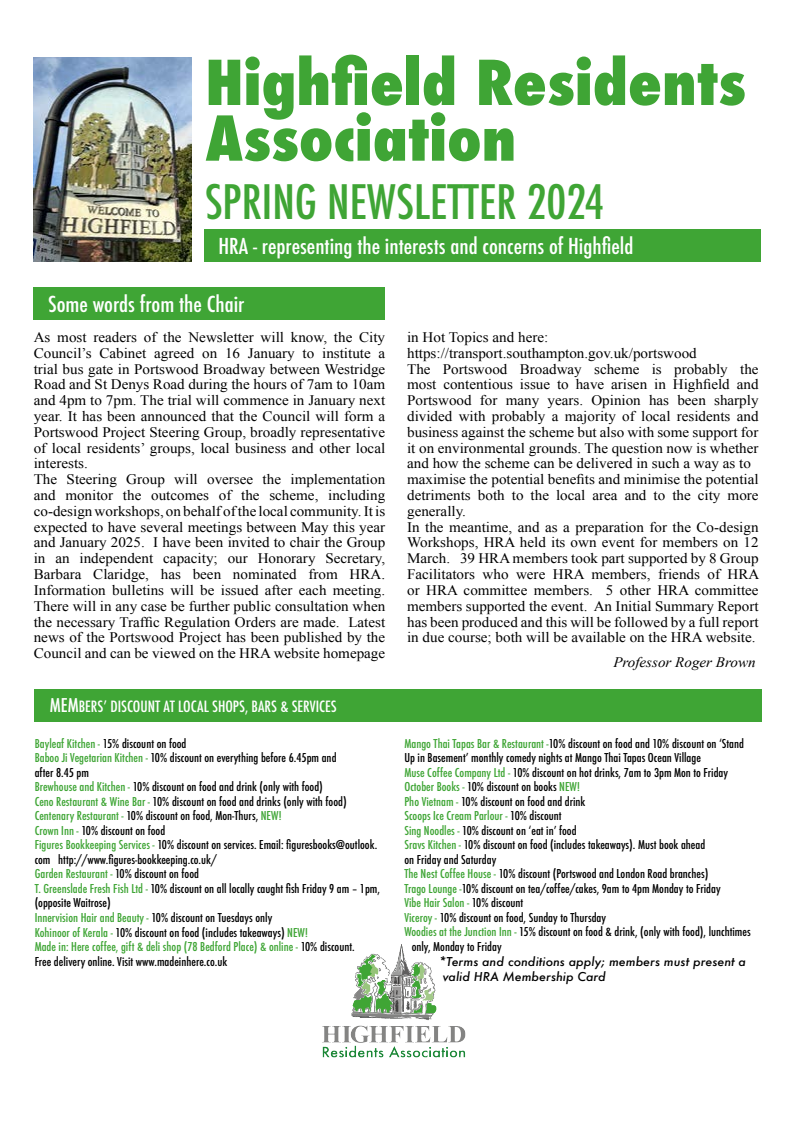
<style>
.page{position:relative;width:794px;height:1122px;background:#fff}
.page>*{position:absolute;margin:0;border:0;box-sizing:border-box;transform-origin:0 0}
.t1{font:800 condensed 60.1px/55.7px "Futura";color:#3fa535;scale:1.04 1}
.t2{font:500 condensed 46.2px "Futura";color:#3fa535;scale:1.04 1}
.t3{font:500 condensed 21.4px "Futura";color:#fff;scale:1.07 1}
.t4{font:500 condensed 15.1px "Futura";color:#fff;scale:1.04 1}
.t5{font:14.5px/15.8px "Times New Roman";color:#000;scale:1.04 1}
.t6{font:italic 14.5px "Times New Roman";color:#000;scale:1.04 1}
.t7{font:500 condensed 11.9px/14.5px "Futura";color:#000;scale:1.04 1}
.t8{font:italic 500 11.9px/15.9px "Futura";color:#000;scale:1.04 1}
.t9{font:500 condensed 11.9px "Futura";color:#3fa535;scale:1.04 1}
.s1{font-size:18.4px}
.s2{color:#3fa535}
.s3{color:#000}
</style>
<div class="page">
<img style="left:34px;top:58px;width:158px;height:203px">
<div style="left:204px;top:229px;width:557px;height:32px;background:#3fa535"></div>
<div style="left:34px;top:689px;width:727px;height:32px;background:#3fa535"></div>
<svg style="left:367px;top:944px;width:35px;height:50px"></svg>
<div style="left:34px;top:287px;width:351px;height:33px;background:#3fa535"></div>
<h1 class="t1" style="left:205px;top:55px;width:521px">Highfield Residents<br>Association</h1>
<h2 class="t2" style="left:205px;top:172px;width:386px">SPRING NEWSLETTER 2024</h2>
<h3 class="t3" style="left:219px;top:232px;width:389px">HRA - representing the interests and concerns of Highfield</h3>
<h3 class="t3" style="left:48px;top:290px;width:185px">Some words from the Chair</h3>
<p class="t5" style="left:34px;top:329px;width:340px">As most readers of the Newsletter will know, the City Council’s Cabinet agreed on 16 January to institute a trial bus gate in Portswood Broadway between Westridge Road and St Denys Road during the hours of 7am to 10am and 4pm to 7pm. The trial will commence in January next year. It has been announced that the Council will form a Portswood Project Steering Group, broadly representative of local residents’ groups, local business and other local interests.<br>The Steering Group will oversee the implementation and monitor the outcomes of the scheme, including co-design workshops, on behalf of the local community. It is expected to have several meetings between May this year and January 2025. I have been invited to chair the Group in an independent capacity; our Honorary Secretary, Barbara Claridge, has been nominated from HRA.<br>Information bulletins will be issued after each meeting.<br>There will in any case be further public consultation when the necessary Traffic Regulation Orders are made. Latest news of the Portswood Project has been published by the Council and can be viewed on the HRA website homepage</p>
<p class="t5" style="left:407px;top:329px;width:340px">in Hot Topics and here: https://transport.southampton.gov.uk/portswood<br>The Portswood Broadway scheme is probably the most contentious issue to have arisen in Highfield and Portswood for many years. Opinion has been sharply divided with probably a majority of local residents and business against the scheme but also with some support for it on environmental grounds. The question now is whether and how the scheme can be delivered in such a way as to maximise the potential benefits and minimise the potential detriments both to the local area and to the city more generally.<br>In the meantime, and as a preparation for the Co-design Workshops, HRA held its own event for members on 12<br>March. 39 HRA members took part supported by 8 Group Facilitators who were HRA members, friends of HRA or HRA committee members. 5 other HRA committee members supported the event. An Initial Summary Report has been produced and this will be followed by a full report in due course; both will be available on the HRA website.</p>
<p class="t6" style="left:613px;top:652px;width:138px">Professor Roger Brown</p>
<p class="t4" style="left:50px;top:697px;width:277px"><span class="s1">MEM</span>BERS’ DISCOUNT AT LOCAL SHOPS, BARS &amp; SERVICES</p>
<p class="t7" style="left:35px;top:736px;width:334px"><span class="s2">Bayleaf Kitchen -</span> 15% discount on food<br><span class="s2">Baboo Ji Vegetarian Kitchen -</span> 10% discount on everything before 6.45pm and<br>after 8.45 pm<br><span class="s2">Brewhouse and Kitchen -</span> 10% discount on food and drink (only with food)<br><span class="s2">Ceno Restaurant &amp; Wine Bar -</span> 10% discount on food and drinks (only with food)<br><span class="s2">Centenary Restaurant -</span> 10% discount on food, Mon-Thurs, <span class="s2">NEW!<br>Crown Inn -</span> 10% discount on food<br><span class="s2">Figures Bookkeeping Services -</span> 10% discount on services. Email: figuresbooks@outlook. com http://www.figures-bookkeeping.co.uk/<br><span class="s2">Garden Restaurant -</span> 10% discount on food<br><span class="s2">T. Greenslade Fresh Fish Ltd -</span> 10% discount on all locally caught fish Friday 9 am – 1pm, (opposite Waitrose)<br><span class="s2">Innervision Hair and Beauty -</span> 10% discount on Tuesdays only<br><span class="s2">Kohinoor of Kerala -</span> 10% discount on food (includes takeaways) <span class="s2">NEW!<br>Made in: Here coffee, gift &amp; deli shop (78 Bedford Place) &amp; online -</span> 10% discount.<br>Free delivery online. Visit www.madeinhere.co.uk</p>
<p class="t7" style="left:404px;top:736px;width:328px"><span class="s2">Mango Thai Tapas Bar &amp; Restaurant -</span>10% discount on food and 10% discount on ‘Stand</p>
<p class="t7" style="left:404px;top:750px;width:287px">Up in Basement’ monthly comedy nights at Mango Thai Tapas Ocean Village</p>
<p class="t7" style="left:404px;top:765px;width:313px"><span class="s2">Muse Coffee Company Ltd -</span> 10% discount on hot drinks, 7am to 3pm Mon to Friday</p>
<p class="t7" style="left:404px;top:780px;width:171px"><span class="s2">October Books -</span> 10% discount on books <span class="s2">NEW!</span></p>
<p class="t7" style="left:404px;top:794px;width:176px"><span class="s2">Pho Vietnam -</span> 10% discount on food and drink</p>
<p class="t9" style="left:404px;top:808px;width:153px">Scoops Ice Cream Parlour - <span class="s3">10% discount</span></p>
<p class="t7" style="left:404px;top:823px;width:167px"><span class="s2">Sing Noodles -</span> 10% discount on ‘eat in’ food</p>
<p class="t7" style="left:404px;top:838px;width:291px"><span class="s2">Sravs Kitchen -</span> 10% discount on food (includes takeaways). Must book ahead</p>
<p class="t7" style="left:404px;top:852px;width:90px">on Friday and Saturday</p>
<p class="t7" style="left:404px;top:867px;width:294px"><span class="s2">The Nest Coffee House -</span> 10% discount (Portswood and London Road branches)</p>
<p class="t7" style="left:404px;top:881px;width:306px"><span class="s2">Trago Lounge -</span>10% discount on tea/coffee/cakes, 9am to 4pm Monday to Friday</p>
<p class="t9" style="left:404px;top:895px;width:116px">Vibe Hair Salon - <span class="s3">10% discount</span></p>
<p class="t7" style="left:404px;top:910px;width:195px"><span class="s2">Viceroy -</span> 10% discount on food, Sunday to Thursday</p>
<p class="t7" style="left:404px;top:925px;width:334px"><span class="s2">Woodies at the Junction Inn -</span> 15% discount on food &amp; drink, (only with food), lunchtimes</p>
<p class="t7" style="left:412px;top:939px;width:88px">only, Monday to Friday</p>
<p class="t8" style="left:443px;top:953px;width:293px;text-indent:-4px">*Terms and conditions apply; members must present a valid HRA Membership Card</p>
</div>
